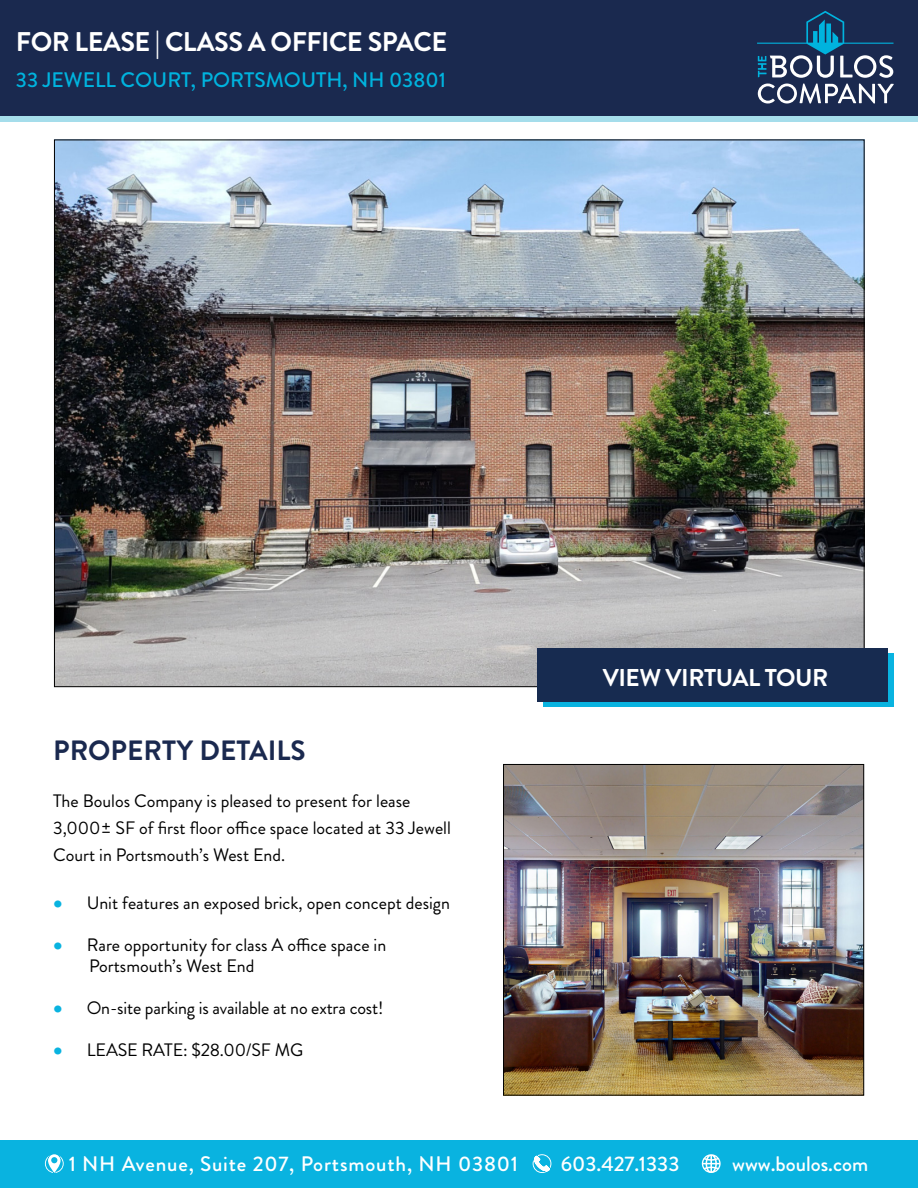
<style>
.page{position:relative;width:918px;height:1188px;background:#fff}
.page>*{position:absolute;margin:0;border:0;box-sizing:border-box;transform-origin:0 0}
.t1{font:700 27.9px "Brandon Grotesque";color:#1a294f}
.t2{font:700 27px "Brandon Grotesque";letter-spacing:-.02em;color:#fff}
.t3{font:700 24.3px "Brandon Grotesque";letter-spacing:-.02em;color:#fff}
.t4{font:500 21px "Brandon Grotesque";letter-spacing:.04em;color:#fff}
.t5{font:500 21px "Brandon Grotesque";color:#00b3de}
.t6{font:500 21px "Brandon Grotesque";color:#fff}
.t7{font:18px/27px "Brandon Grotesque";color:#000}
.s1{font-family:"Lato";font-weight:700;font-size:16.5px;color:#09b3e0}
</style>
<div class="page">
<div style="left:0;top:1140px;width:918px;height:48px;background:#09b3e0"></div>
<svg style="left:533px;top:1154px;width:18px;height:19px"></svg>
<svg style="left:45px;top:1154px;width:19px;height:19px"></svg>
<svg style="left:702px;top:1154px;width:19px;height:19px"></svg>
<div style="left:0;top:0;width:918px;height:122px;background:#1a294f"></div>
<div style="left:0;top:116px;width:918px;height:6px;background:#a5ddeb"></div>
<svg style="left:758px;top:84px;width:136px;height:20px"></svg>
<svg style="left:757px;top:11px;width:137px;height:67px"></svg>
<img style="left:56px;top:142px;width:806px;height:543px">
<img style="left:505px;top:766px;width:357px;height:327px">
<div style="left:503px;top:764px;width:361px;height:331px;border:1px solid #000"></div>
<svg style="left:543px;top:653px;width:351px;height:54px;background:#0b9fcb"></svg>
<div style="left:537px;top:648px;width:351px;height:53px;background:#172b50"></div>
<h2 class="t2" style="left:16px;top:23px;width:433px">FOR LEASE | CLASS A OFFICE SPACE</h2>
<p class="t5" style="left:16px;top:66px;width:431px">33 JEWELL COURT, PORTSMOUTH, NH 03801</p>
<h1 class="t1" style="left:53px;top:731px;width:254px">PROPERTY DETAILS</h1>
<p class="t7" style="left:53px;top:788px;width:399px">The Boulos Company is pleased to present for lease<br>3,000± SF of first floor office space located at 33 Jewell<br>Court in Portsmouth’s West End.</p>
<p class="t7" style="left:53px;top:890px;width:398px"><span class="s1">•</span> Unit features an exposed brick, open concept design</p>
<p class="t7" style="left:89px;top:935px;width:299px;line-height:21px;text-indent:-36px"><span class="s1">•</span> Rare opportunity for class A office space in<br>Portsmouth’s West End</p>
<p class="t7" style="left:53px;top:995px;width:332px"><span class="s1">•</span> On-site parking is available at no extra cost!</p>
<p class="t7" style="left:53px;top:1037px;width:252px"><span class="s1">•</span> LEASE RATE: $28.00/SF MG</p>
<h3 class="t3" style="left:603px;top:661px;width:227px">VIEW VIRTUAL TOUR</h3>
<p class="t4" style="left:69px;top:1149px;width:451px">1 NH Avenue, Suite 207, Portsmouth, NH 03801</p>
<p class="t6" style="left:561px;top:1149px;width:120px">603.427.1333</p>
<p class="t6" style="left:732px;top:1149px;width:138px">www.boulos.com</p>
</div>
